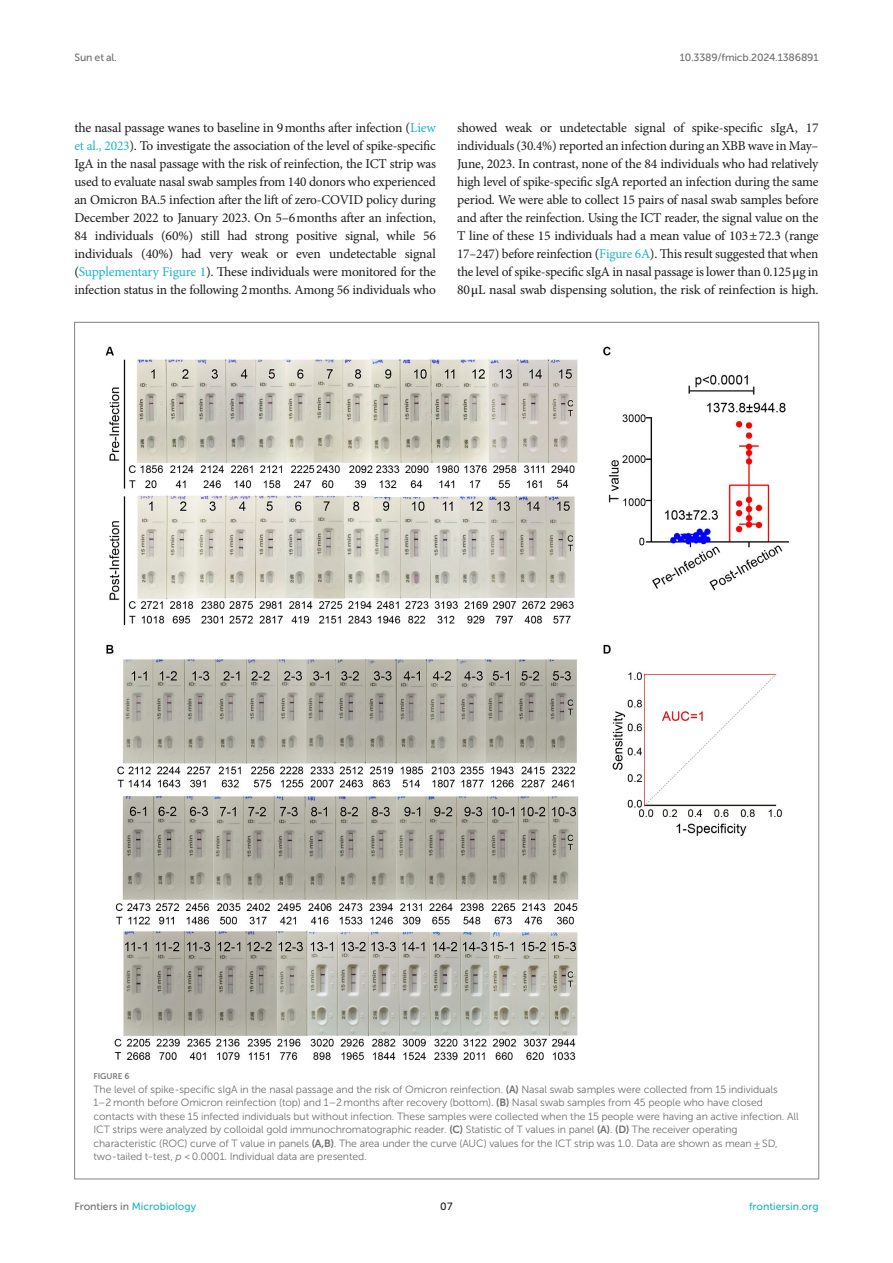
<style>
.page{position:relative;width:893px;height:1263px;background:#fff}
.page>*{position:absolute;margin:0;border:0;box-sizing:border-box;transform-origin:0 0}
.TEXT_FLUSH{font:13.5px/18px "Minion Pro";letter-spacing:-.015em;color:#1b1c1b;text-align:justify}
.FIG_LEG{font:10.5px/13.5px "Museo Sans 300";letter-spacing:-.01em;color:#706f70}
.t1{font:10.5px "Museo Sans 500";color:#1db5c3}
.t2{font:10.5px "Museo Sans 500";letter-spacing:-.015em;color:#706f70}
.t3{font:10.5px "Museo Sans 500";color:#1b1c1b}
.FIG_HD{font:8.25px "Museo Sans 700";letter-spacing:-.01em;color:#7e7f7f}
.s1{color:#1db5c3}
.s2{font-family:"STIX General"}
.s3{font-family:"Museo Sans 700"}
.s4{font-style:italic}
.s5{color:#706f70}
</style>
<div class="page">
<img style="left:105px;top:346px;width:684px;height:714px">
<p class="t2" style="left:74px;top:51px;width:44px">Sun et al.</p>
<p class="t2" style="left:680px;top:51px;width:140px">10.3389/fmicb.2024.1386891</p>
<p class="TEXT_FLUSH" style="left:74px;top:119px;width:363px">the nasal passage wanes to baseline in 9months after infection (<span class="s1">Liew et al., 2023</span>). To investigate the association of the level of spike-specific IgA in the nasal passage with the risk of reinfection, the ICT strip was used to evaluate nasal swab samples from 140 donors who experienced an Omicron BA.5 infection after the lift of zero-COVID policy during December 2022 to January 2023. On 5–6months after an infection, 84 individuals (60%) still had strong positive signal, while 56 individuals (40%) had very weak or even undetectable signal (<span class="s1">Supplementary Figure 1</span>). These individuals were monitored for the infection status in the following 2months. Among 56 individuals who</p>
<p class="TEXT_FLUSH" style="left:457px;top:119px;width:363px">showed weak or undetectable signal of spike-specific sIgA, 17 individuals (30.4%) reported an infection during an XBB wave in May– June, 2023. In contrast, none of the 84 individuals who had relatively high level of spike-specific sIgA reported an infection during the same period. We were able to collect 15 pairs of nasal swab samples before and after the reinfection. Using the ICT reader, the signal value on the T line of these 15 individuals had a mean value of 103±72.3 (range 17–247) before reinfection (<span class="s1">Figure 6A</span>). This result suggested that when the level of spike-specific sIgA in nasal passage is lower than 0.125<span class="s2">μ</span>g in 80<span class="s2">μ</span>L nasal swab dispensing solution, the risk of reinfection is high.</p>
<p class="FIG_HD" style="left:94px;top:1071px;width:37px">FIGURE 6</p>
<p class="FIG_LEG" style="left:94px;top:1082px;width:707px">The level of spike-specific sIgA in the nasal passage and the risk of Omicron reinfection. <span class="s3">(A)</span> Nasal swab samples were collected from 15 individuals<br>1–2 month before Omicron reinfection (top) and 1–2 months after recovery (bottom). <span class="s3">(B)</span> Nasal swab samples from 45 people who have closed contacts with these 15 infected individuals but without infection. These samples were collected when the 15 people were having an active infection. All ICT strips were analyzed by colloidal gold immunochromatographic reader. <span class="s3">(C)</span> Statistic of T values in panel <span class="s3">(A)</span>. <span class="s3">(D)</span> The receiver operating characteristic (ROC) curve of T value in panels <span class="s3">(A,B)</span>. The area under the curve (AUC) values for the ICT strip was 1.0. Data are shown as mean ± SD, two-tailed t-test, <span class="s4">p</span> &lt; 0.0001. Individual data are presented.</p>
<p class="t1" style="left:74px;top:1200px;width:123px"><span class="s5">Frontiers in</span> Microbiology</p>
<p class="t3" style="left:440px;top:1200px;width:14px">07</p>
<p class="t1" style="left:749px;top:1200px;width:71px">frontiersin.org</p>
</div>
